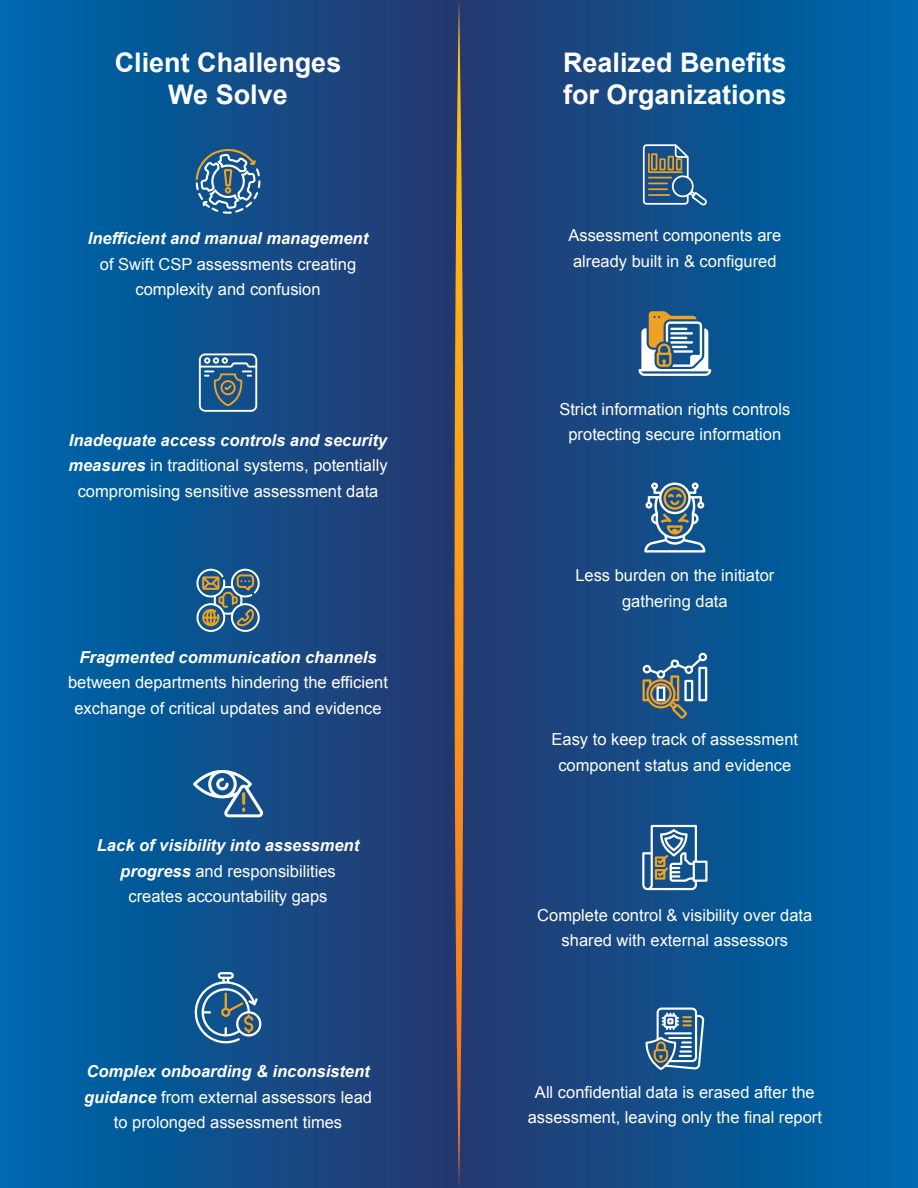
<style>
.page{position:relative;width:918px;height:1188px;background:#fff}
.page>*{position:absolute;margin:0;border:0;box-sizing:border-box;transform-origin:0 0}
.t1{font:700 27px/31.5px "Arial";color:#fff;text-align:center}
.t2{font:16.5px/25.5px "Arial";color:#fff;text-align:center}
.t3{font:italic 700 16.5px "Arial";color:#fff}
.s1{font-weight:700;font-style:italic}
</style>
<div class="page">
<div style="left:0;top:0;width:448px;height:1188px;background:linear-gradient(to right,#0069ae,#25386e)"></div>
<svg style="left:196px;top:148px;width:64px;height:66px;background:#4e779b"></svg>
<svg style="left:191px;top:972px;width:71px;height:77px;background:#3f709b"></svg>
<svg style="left:199px;top:353px;width:58px;height:59px;background:#4d7699"></svg>
<svg style="left:193px;top:565px;width:68px;height:70px;background:#52758e"></svg>
<svg style="left:193px;top:769px;width:70px;height:48px"></svg>
<div style="left:448px;top:0;width:470px;height:1188px;background:linear-gradient(to right,#26386d,#0069ae)"></div>
<svg style="left:643px;top:144px;width:64px;height:62px;background:#49708e"></svg>
<svg style="left:639px;top:311px;width:72px;height:65px"></svg>
<svg style="left:644px;top:482px;width:61px;height:71px"></svg>
<svg style="left:642px;top:652px;width:65px;height:67px;background:#53758e"></svg>
<svg style="left:642px;top:825px;width:66px;height:65px"></svg>
<svg style="left:646px;top:1008px;width:59px;height:62px"></svg>
<svg style="left:455px;top:0;width:8px;height:1188px;background:#c28030"></svg>
<h1 class="t1" style="left:115px;top:48px;width:228px">Client Challenges<br>We Solve</h1>
<p class="t3" style="left:88px;top:228px;width:282px">Inefficient and manual management</p>
<p class="t2" style="left:100px;top:251px;width:258px">of Swift CSP assessments creating complexity and confusion</p>
<p class="t2" style="left:68px;top:428px;width:321px"><span class="s1">Inadequate access controls and security measures</span> in traditional systems, potentially compromising sensitive assessment data</p>
<p class="t3" style="left:80px;top:646px;width:299px">Fragmented communication channels</p>
<p class="t2" style="left:68px;top:670px;width:321px">between departments hindering the efficient exchange of critical updates and evidence</p>
<p class="t2" style="left:97px;top:833px;width:264px"><span class="s1">Lack of visibility into assessment progress</span> and responsibilities creates accountability gaps</p>
<p class="t2" style="left:84px;top:1059px;width:289px"><span class="s1">Complex onboarding &amp; inconsistent guidance</span> from external assessors lead to prolonged assessment times</p>
<h1 class="t1" style="left:563px;top:48px;width:225px;text-align:left">Realized Benefits for Organizations</h1>
<p class="t2" style="left:568px;top:223px;width:214px;text-align:left">Assessment components are already built in &amp; configured</p>
<p class="t2" style="left:559px;top:396px;width:233px">Strict information rights controls protecting secure information</p>
<p class="t2" style="left:575px;top:563px;width:201px">Less burden on the initiator gathering data</p>
<p class="t2" style="left:552px;top:727px;width:248px">Easy to keep track of assessment component status and evidence</p>
<p class="t2" style="left:537px;top:902px;width:277px">Complete control &amp; visibility over data shared with external assessors</p>
<p class="t2" style="left:528px;top:1080px;width:296px">All confidential data is erased after the assessment, leaving only the final report</p>
</div>
